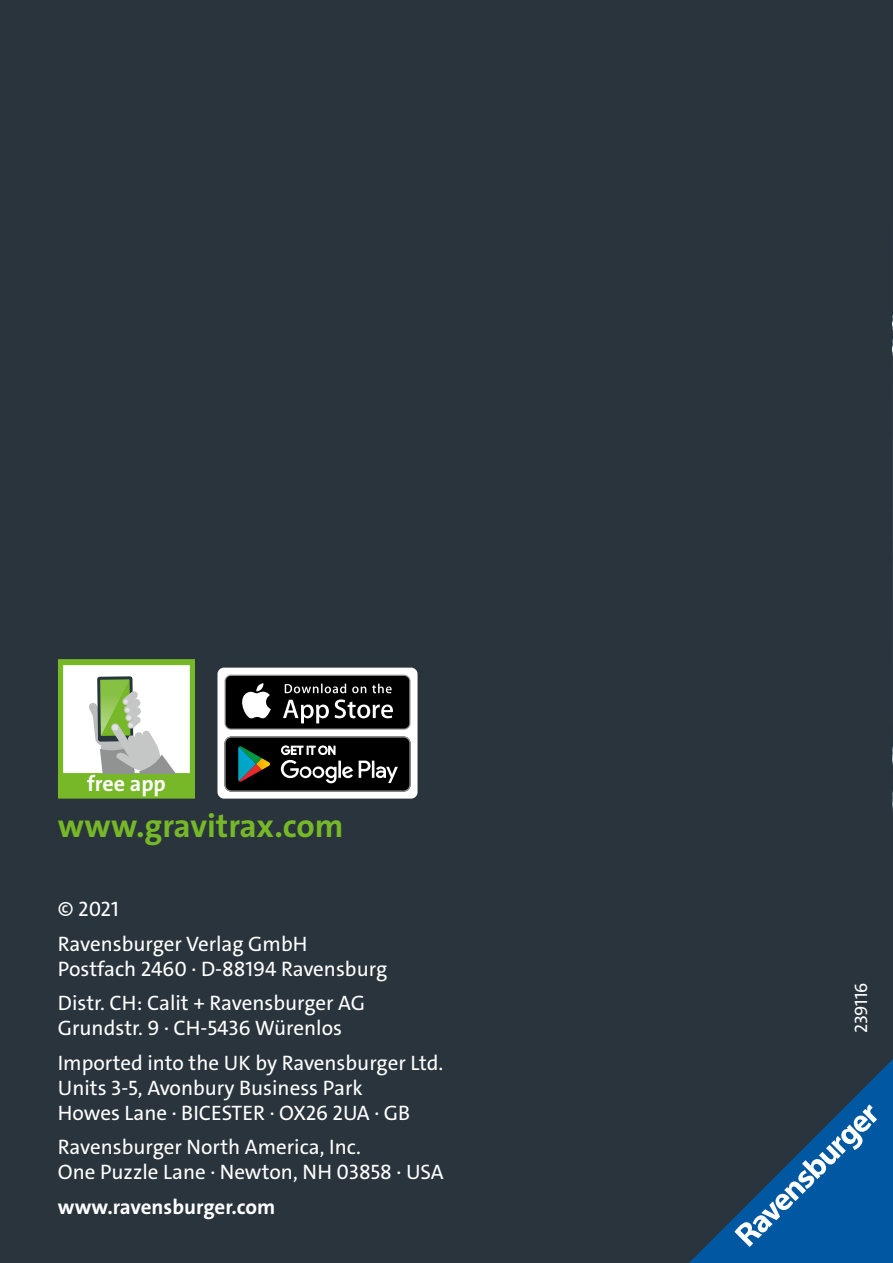
<style>
.page{position:relative;width:893px;height:1263px;background:#29343c}
.page>*{position:absolute;margin:0;border:0;box-sizing:border-box;transform-origin:0 0}
.t1{font:700 33px "The Sans C4 s";color:#76b828}
.t2{font:700 21.9px "The Sans C4 s";color:#fff}
.t3{font:21px/34.2px "The Sans C4 s";color:#fff}
.t4{font:700 21px "The Sans C4 s";color:#fff}
.t5{font:18px "The Sans C4 s";color:#fff}
</style>
<div class="page">
<img style="left:892px;top:314px;width:1px;height:451px">
<svg style="left:892px;top:790px;width:1px;height:22px"></svg>
<div style="left:217px;top:668px;width:201px;height:131px;background:#fff;border-radius:6px"></div>
<svg style="left:224px;top:736px;width:187px;height:56px;background:#292d2b"></svg>
<svg style="left:224px;top:675px;width:187px;height:55px"></svg>
<div style="left:226px;top:676px;width:183px;height:52px;background:#000;border-radius:5px"></div>
<svg style="left:242px;top:683px;width:29px;height:35px"></svg>
<svg style="left:283px;top:699px;width:110px;height:24px"></svg>
<svg style="left:285px;top:684px;width:107px;height:9px"></svg>
<svg style="left:58px;top:659px;width:137px;height:140px;background:#bed5a3"></svg>
<svg style="left:689px;top:1059px;width:204px;height:204px"></svg>
<p class="t2" style="left:87px;top:770px;width:80px">free app</p>
<h1 class="t1" style="left:58px;top:805px;width:287px">www.gravitrax.com</h1>
<p class="t3" style="left:58px;top:892px;width:251px">© 2021<br>Ravensburger Verlag GmbH</p>
<p class="t3" style="left:58px;top:952px;width:331px">Postfach 2460 · D-88194 Ravensburg<br>Distr. CH: Calit + Ravensburger AG</p>
<p class="t3" style="left:58px;top:1011px;width:387px">Grundstr. 9 · CH-5436 Würenlos<br>Imported into the UK by Ravensburger Ltd.</p>
<p class="t3" style="left:58px;top:1075px;width:354px;line-height:25.2px">Units 3-5, Avonbury Business Park<br>Howes Lane · BICESTER · OX26 2UA · GB</p>
<p class="t3" style="left:58px;top:1134px;width:388px;line-height:25.2px">Ravensburger North America, Inc.<br>One Puzzle Lane · Newton, NH 03858 · USA</p>
<p class="t4" style="left:58px;top:1193px;width:219px">www.ravensburger.com</p>
<p class="t5" style="left:850px;top:1033px;width:52px;rotate:-90deg">239116</p>
</div>
